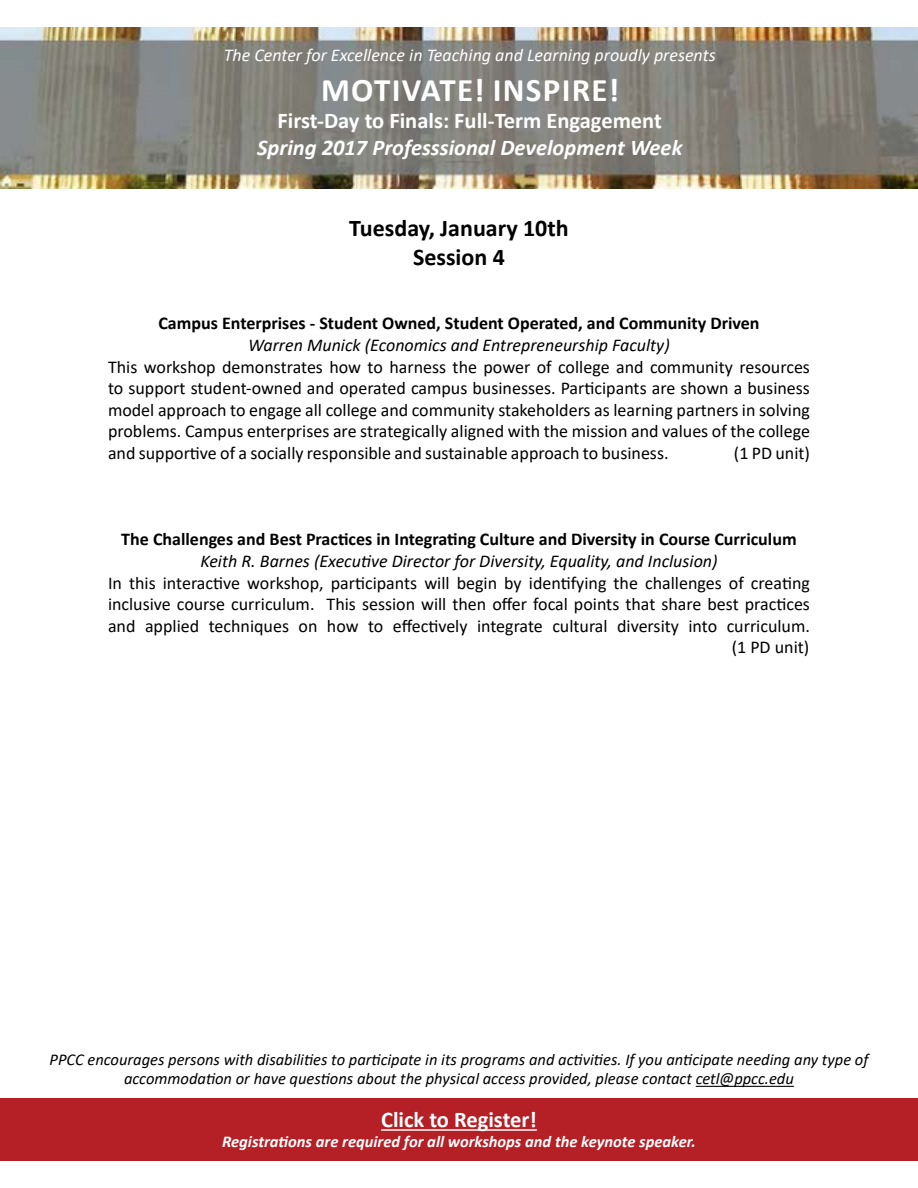
<style>
.page{position:relative;width:918px;height:1188px;background:#fff}
.page>*{position:absolute;margin:0;border:0;box-sizing:border-box;transform-origin:0 0}
.t1{font:700 33px "Calibri";letter-spacing:.04em;color:#fff}
.t2{font:700 24px/28.8px "Calibri";color:#000;text-align:center}
.t3{font:700 22.5px "Calibri";color:#fff}
.t4{font:italic 700 22.5px "Calibri";color:#fff}
.t5{font:18px/21.6px "Calibri";color:#000;text-align:justify}
.t6{font:700 18px "Calibri";color:#000}
.t7{font:italic 18px "Calibri";color:#000}
.t8{font:italic 18px "Calibri";color:#fff}
.t9{font:italic 16.5px/19.8px "Calibri";color:#000;text-align:center}
.t10{font:italic 700 16.5px "Calibri";color:#fff}
</style>
<div class="page">
<div style="left:0;top:1098px;width:918px;height:63px;background:#b42025"></div>
<hr style="left:381px;top:1129px;width:156px;height:2px;background:#fff">
<img style="left:0;top:27px;width:918px;height:161px">
<hr style="left:696px;top:1086px;width:98px;height:1px;background:#000">
<p class="t8" style="left:224px;top:43px;width:494px">The Center for Excellence in Teaching and Learning proudly presents</p>
<h1 class="t1" style="left:321px;top:66px;width:300px">MOTIVATE! INSPIRE!</h1>
<p class="t3" style="left:278px;top:104px;width:386px">First-Day to Finals: Full-Term Engagement</p>
<p class="t4" style="left:257px;top:131px;width:427px">Spring 2017 Professsional Development Week</p>
<h2 class="t2" style="left:349px;top:215px;width:221px">Tuesday, January 10th<br>Session 4</h2>
<p class="t6" style="left:158px;top:311px;width:603px">Campus Enterprises - Student Owned, Student Operated, and Community Driven</p>
<p class="t7" style="left:248px;top:333px;width:423px">Warren Munick (Economics and Entrepreneurship Faculty)</p>
<p class="t5" style="left:108px;top:357px;width:704px">This workshop demonstrates how to harness the power of college and community resources to support student-owned and operated campus businesses. Participants are shown a business model approach to engage all college and community stakeholders as learning partners in solving problems. Campus enterprises are strategically aligned with the mission and values of the college and supportive of a socially responsible and sustainable approach to business.</p>
<p class="t5" style="left:734px;top:443px;width:77px">(1 PD unit)</p>
<p class="t6" style="left:121px;top:527px;width:677px">The Challenges and Best Practices in Integrating Culture and Diversity in Course Curriculum</p>
<p class="t7" style="left:200px;top:549px;width:519px">Keith R. Barnes (Executive Director for Diversity, Equality, and Inclusion)</p>
<p class="t5" style="left:108px;top:573px;width:704px;text-align:right">In this interactive workshop, participants will begin by identifying the challenges of creating inclusive course curriculum. This session will then offer focal points that share best practices and applied techniques on how to effectively integrate cultural diversity into curriculum. (1 PD unit)</p>
<p class="t9" style="left:50px;top:1049px;width:820px">PPCC encourages persons with disabilities to participate in its programs and activities. If you anticipate needing any type of accommodation or have questions about the physical access provided, please contact cetl@ppcc.edu</p>
<p class="t3" style="left:381px;top:1104px;width:157px">Click to Register!</p>
<p class="t10" style="left:222px;top:1130px;width:475px">Registrations are required for all workshops and the keynote speaker.</p>
</div>
